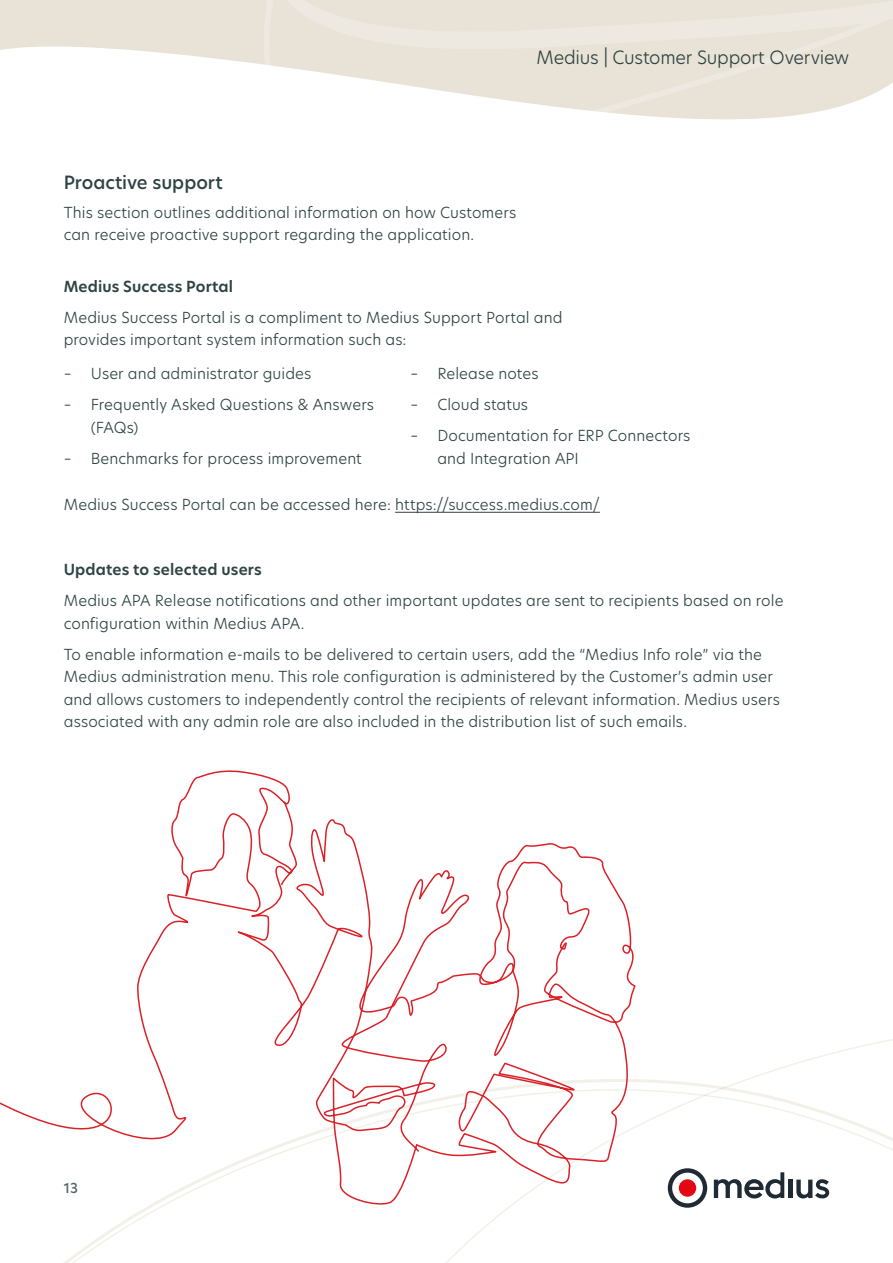
<style>
.page{position:relative;width:893px;height:1263px;background:#fff}
.page>*{position:absolute;margin:0;border:0;box-sizing:border-box;transform-origin:0 0}
.t1{font:300 18px "New Hero";letter-spacing:-.01em;color:#2f4343}
.t2{font:500 18px "New Hero";color:#2f4343}
.t3{font:300 15px/22.5px "New Hero";letter-spacing:.005em;color:#2f4343}
.t4{font:600 15px "New Hero";letter-spacing:.01em;color:#2f4343}
.t5{font:500 13.5px "New Hero";color:#546868}
</style>
<div class="page">
<svg style="left:0;top:0;width:259px;height:64px;fill:#e9e3d7"></svg>
<svg style="left:259px;top:0;width:634px;height:120px;fill:#e9e3d7"></svg>
<hr style="left:395px;top:512px;width:205px;height:1px;background:#2f4343">
<svg style="left:446px;top:1039px;width:447px;height:224px"></svg>
<svg style="left:0;top:770px;width:637px;height:437px"></svg>
<p class="t1" style="left:537px;top:45px;width:314px">Medius | Customer Support Overview</p>
<p class="t2" style="left:64px;top:170px;width:161px">Proactive support</p>
<p class="t3" style="left:64px;top:200px;width:454px">This section outlines additional information on how Customers can receive proactive support regarding the application.</p>
<p class="t4" style="left:64px;top:276px;width:171px">Medius Success Portal</p>
<p class="t3" style="left:64px;top:305px;width:500px">Medius Success Portal is a compliment to Medius Support Portal and provides important system information such as:</p>
<p class="t3" style="left:64px;top:362px;width:249px">– User and administrator guides</p>
<p class="t3" style="left:91px;top:393px;width:285px;text-indent:-27px">– Frequently Asked Questions &amp; Answers (FAQs)</p>
<p class="t3" style="left:64px;top:446px;width:300px">– Benchmarks for process improvement</p>
<p class="t3" style="left:64px;top:493px;width:538px">Medius Success Portal can be accessed here: https://success.medius.com/</p>
<p class="t3" style="left:410px;top:362px;width:130px">– Release notes</p>
<p class="t3" style="left:410px;top:393px;width:119px">– Cloud status</p>
<p class="t3" style="left:437px;top:424px;width:255px;text-indent:-27px">– Documentation for ERP Connectors and Integration API</p>
<p class="t4" style="left:64px;top:560px;width:200px">Updates to selected users</p>
<p class="t3" style="left:64px;top:589px;width:721px">Medius APA Release notifications and other important updates are sent to recipients based on role configuration within Medius APA.</p>
<p class="t3" style="left:64px;top:643px;width:718px">To enable information e-mails to be delivered to certain users, add the “Medius Info role” via the Medius administration menu. This role configuration is administered by the Customer’s admin user and allows customers to independently control the recipients of relevant information. Medius users associated with any admin role are also included in the distribution list of such emails.</p>
<p class="t5" style="left:64px;top:1179px;width:16px">13</p>
</div>
